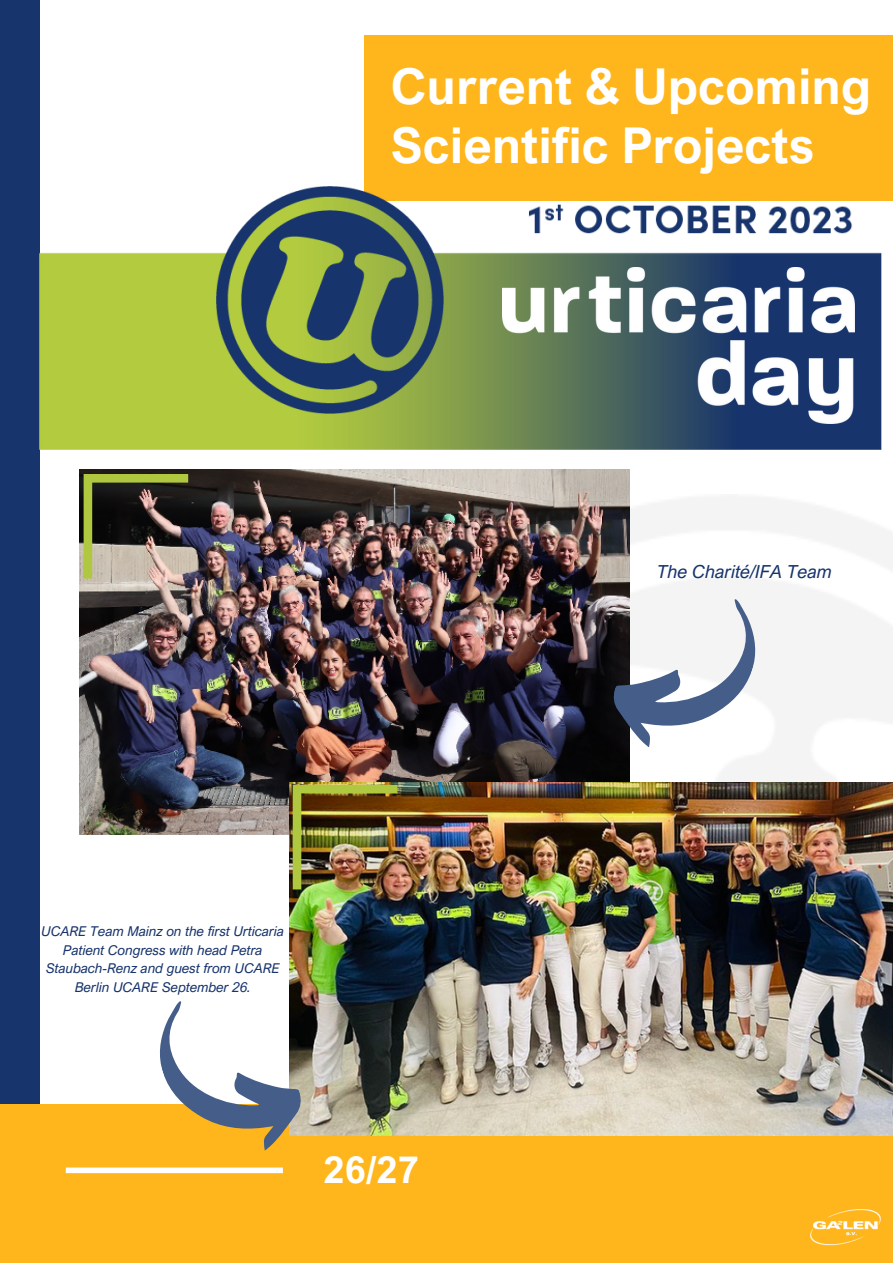
<style>
.page{position:relative;width:893px;height:1264px;background:#fff}
.page>*{position:absolute;margin:0;border:0;box-sizing:border-box;transform-origin:0 0}
.t1{font:700 49.5px "Arial Nova";color:#fff}
.t2{font:700 37.5px "Arial Nova";color:#fff}
.t3{font:italic 18px "Arial Nova";color:#17346c}
.t4{font:italic 13.5px/18.6px "Arial Nova";color:#17346c;text-align:center}
</style>
<div class="page">
<div style="left:364px;top:35px;width:528px;height:166px;background:#ffb61d"></div>
<img style="left:629px;top:494px;width:263px;height:288px">
<div style="left:0;top:0;width:40px;height:1146px;background:#17346c"></div>
<div style="left:0;top:1104px;width:892px;height:158px;background:#ffb61d"></div>
<div style="left:66px;top:1167px;width:217px;height:6px;background:#fff"></div>
<img style="left:810px;top:1209px;width:71px;height:37px">
<img style="left:40px;top:252px;width:841px;height:197px">
<img style="left:217px;top:186px;width:227px;height:227px">
<img style="left:528px;top:204px;width:325px;height:30px">
<img style="left:502px;top:267px;width:352px;height:156px">
<img style="left:79px;top:470px;width:550px;height:365px">
<img style="left:290px;top:782px;width:602px;height:353px">
<svg style="left:600px;top:572px;width:171px;height:198px"></svg>
<svg style="left:144px;top:975px;width:169px;height:197px"></svg>
<img style="left:293px;top:784px;width:104px;height:105px">
<svg style="left:84px;top:474px;width:104px;height:104px;background:#6a684e"></svg>
<p class="t1" style="left:390px;top:56px;width:482px">Current &amp; Upcoming</p>
<p class="t1" style="left:390px;top:114px;width:425px">Scientific Projects</p>
<p class="t4" style="left:42px;top:921px;width:244px">UCARE Team Mainz on the first Urticaria Patient Congress with head Petra Staubach-Renz and guest from UCARE Berlin UCARE September 26.</p>
<p class="t2" style="left:323px;top:1145px;width:97px">26/27</p>
<p class="t3" style="left:657px;top:560px;width:176px">The Charité/IFA Team</p>
</div>
